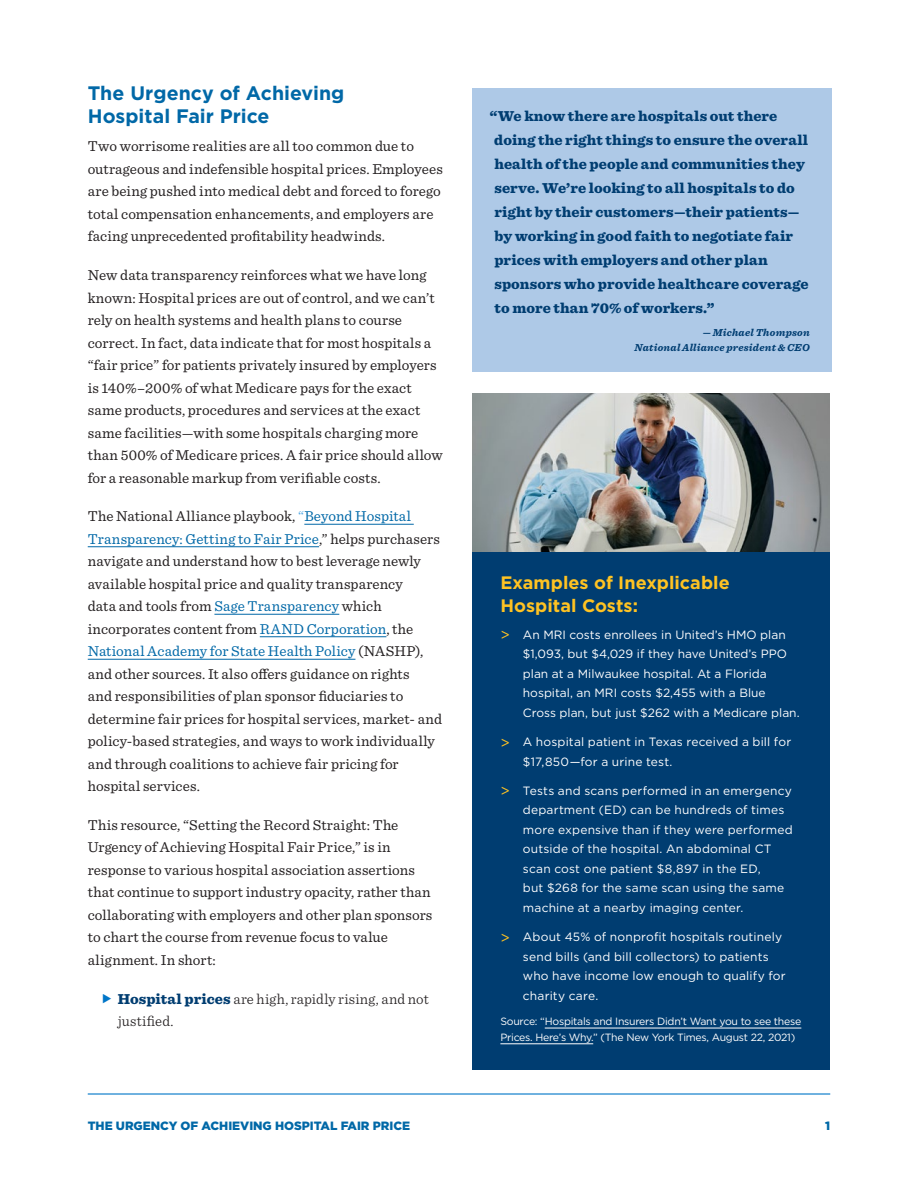
<style>
.page{position:relative;width:918px;height:1188px;background:#fff}
.page>*{position:absolute;margin:0;border:0;box-sizing:border-box;transform-origin:0 0}
.t1{font:700 19.5px/22.5px "Gotham";color:#0168a7}
.t2{font:700 18px/22.5px "Gotham";letter-spacing:.005em;color:#ffc322}
.t3{font:15px/22.5px "Sentinel";letter-spacing:.005em;color:#231f20}
.t4{font:900 15px/24px "Sentinel";letter-spacing:.005em;color:#003d71}
.t5{font:300 15px/22.5px "Sentinel";letter-spacing:.015em;color:#231f20}
.t6{font:12px/19.5px "Gotham";letter-spacing:.01em;color:#fff}
.t7{font:900 12px "Gotham";letter-spacing:-.005em;color:#0168a7}
.t8{font:10.5px/15.8px "Gotham";letter-spacing:-.025em;color:#fff}
.t9{font:italic 700 10.5px/15px "Sentinel";letter-spacing:.025em;color:#003d71;text-align:right}
.s1{color:#5aace5}
.s2{color:#0168a7}
.s3{font-weight:900;color:#003d71}
.s4{font-size:15px;color:#ffc322}
</style>
<div class="page">
<hr style="left:88px;top:1093px;width:742px;height:2px;background:#0076c8">
<hr style="left:304px;top:524px;width:110px;height:1px;background:#0168a7">
<hr style="left:88px;top:546px;width:231px;height:1px;background:#0168a7">
<hr style="left:214px;top:614px;width:125px;height:1px;background:#0168a7">
<hr style="left:260px;top:636px;width:126px;height:1px;background:#0168a7">
<hr style="left:88px;top:659px;width:267px;height:1px;background:#0168a7">
<img style="left:472px;top:394px;width:358px;height:158px">
<div style="left:472px;top:552px;width:358px;height:517px;background:#003d71"></div>
<hr style="left:545px;top:1028px;width:256px;height:1px;background:#fff">
<hr style="left:500px;top:1044px;width:93px;height:1px;background:#fff">
<div style="left:472px;top:88px;width:360px;height:284px;background:#aec9e7"></div>
<h1 class="t1" style="left:88px;top:82px;width:258px">The Urgency of Achieving<br>Hospital Fair Price</h1>
<p class="t3" style="left:88px;top:134px;width:357px">Two worrisome realities are all too common due to outrageous and indefensible hospital prices. Employees are being pushed into medical debt and forced to forego total compensation enhancements, and employers are facing unprecedented profitability headwinds.</p>
<p class="t3" style="left:88px;top:263px;width:357px">New data transparency reinforces what we have long known: Hospital prices are out of control, and we can’t rely on health systems and health plans to course correct. In fact, data indicate that for most hospitals a “fair price” for patients privately insured by employers is 140%–200% of what Medicare pays for the exact same products, procedures and services at the exact same facilities—with some hospitals charging more than 500% of Medicare prices. A fair price should allow for a reasonable markup from verifiable costs.</p>
<p class="t3" style="left:88px;top:504px;width:356px">The National Alliance playbook, <span class="s1">“</span><span class="s2">Beyond Hospital Transparency: Getting to Fair Price</span>,” helps purchasers navigate and understand how to best leverage newly available hospital price and quality transparency<br>data and tools from <span class="s2">Sage Transparency</span> which incorporates content from <span class="s2">RAND Corporation</span>, the <span class="s2">National Academy for State Health Policy</span> (NASHP), and other sources. It also offers guidance on rights<br>and responsibilities of plan sponsor fiduciaries to determine fair prices for hospital services, market- and policy-based strategies, and ways to work individually and through coalitions to achieve fair pricing for hospital services.</p>
<p class="t3" style="left:88px;top:813px;width:346px">This resource, “Setting the Record Straight: The Urgency of Achieving Hospital Fair Price,” is in response to various hospital association assertions that continue to support industry opacity, rather than collaborating with employers and other plan sponsors to chart the course from revenue focus to value alignment. In short:</p>
<p class="t5" style="left:118px;top:986px;width:313px"><span class="s3">Hospital prices</span> are high, rapidly rising, and not justified.</p>
<p class="t4" style="left:494px;top:104px;width:316px;text-indent:-5px">“We know there are hospitals out there doing the right things to ensure the overall health of the people and communities they serve. We’re looking to all hospitals to do right by their customers—their patients— by working in good faith to negotiate fair prices with employers and other plan sponsors who provide healthcare coverage to more than 70% of workers.”</p>
<p class="t9" style="left:635px;top:324px;width:177px">— Michael Thompson<br>National Alliance president &amp; CEO</p>
<p class="t2" style="left:500px;top:572px;width:231px">Examples of Inexplicable<br>Hospital Costs:</p>
<p class="t6" style="left:523px;top:625px;width:278px;text-indent:-23px"><span class="s4">&gt;</span> An MRI costs enrollees in United’s HMO plan $1,093, but $4,029 if they have United’s PPO plan at a Milwaukee hospital. At a Florida hospital, an MRI costs $2,455 with a Blue Cross plan, but just $262 with a Medicare plan.</p>
<p class="t6" style="left:523px;top:732px;width:270px;text-indent:-23px"><span class="s4">&gt;</span> A hospital patient in Texas received a bill for $17,850—for a urine test.</p>
<p class="t6" style="left:523px;top:781px;width:272px;text-indent:-23px"><span class="s4">&gt;</span> Tests and scans performed in an emergency department (ED) can be hundreds of times more expensive than if they were performed outside of the hospital. An abdominal CT scan cost one patient $8,897 in the ED,<br>but $268 for the same scan using the same machine at a nearby imaging center.</p>
<p class="t6" style="left:523px;top:927px;width:264px;text-indent:-23px"><span class="s4">&gt;</span> About 45% of nonprofit hospitals routinely send bills (and bill collectors) to patients who have income low enough to qualify for charity care.</p>
<p class="t8" style="left:500px;top:1013px;width:302px">Source: “Hospitals and Insurers Didn’t Want you to see these<br>Prices. Here’s Why.” (The New York Times, August 22, 2021)</p>
<p class="t7" style="left:88px;top:1117px;width:324px">THE URGENCY OF ACHIEVING HOSPITAL FAIR PRICE</p>
<p class="t7" style="left:825px;top:1117px;width:7px">1</p>
</div>
